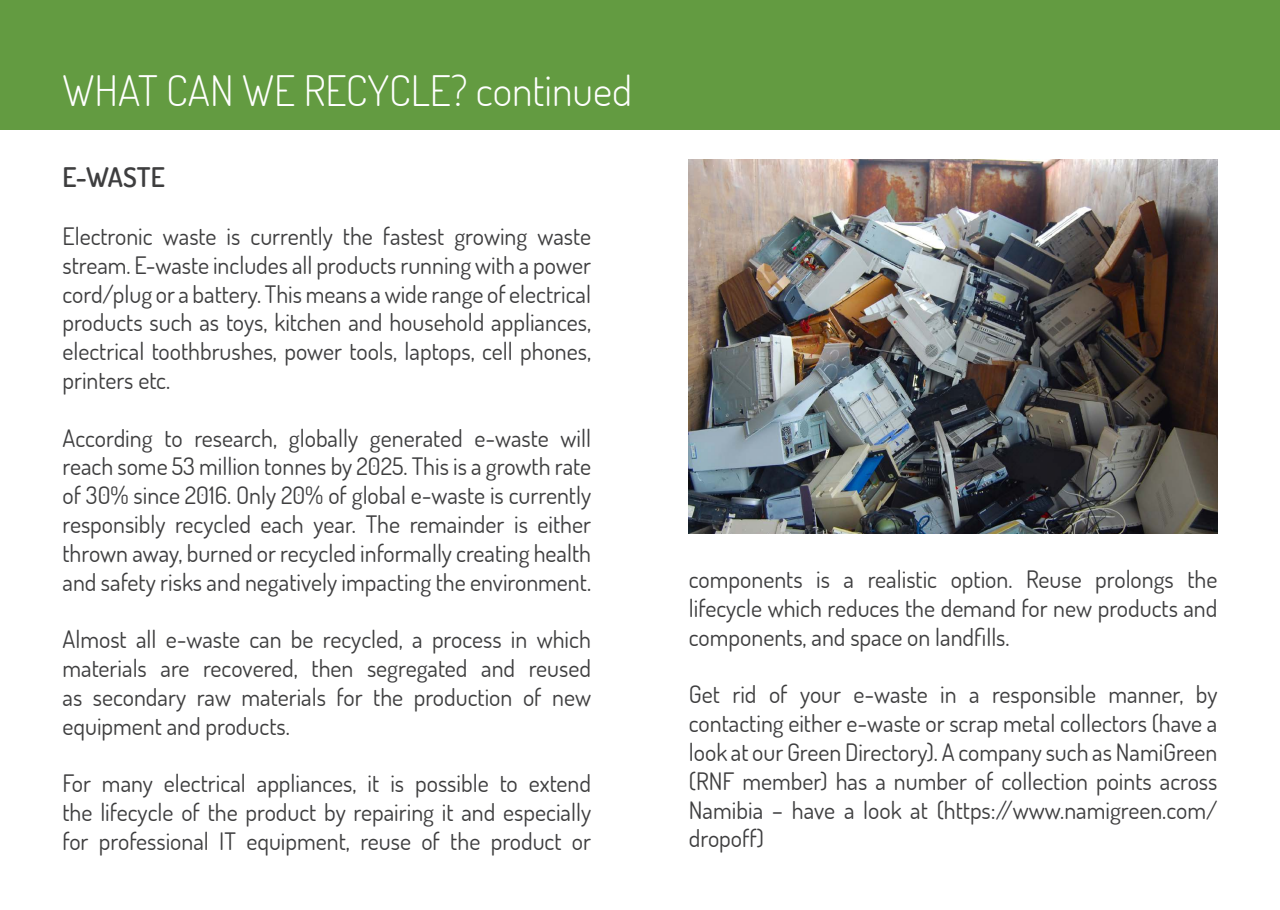
<style>
.page{position:relative;width:1280px;height:910px;background:#fff}
.page>*{position:absolute;margin:0;border:0;box-sizing:border-box;transform-origin:0 0}
.t1{font:300 42px "Dosis";color:#fff}
.t2{font:600 27px "Dosis";color:#3e3e3f}
.t3{font:24px/28.8px "Dosis";color:#3e3e3f;text-align:justify}
</style>
<div class="page">
<div style="left:0;top:0;width:1280px;height:130px;background:#639b41"></div>
<img style="left:689px;top:160px;width:528px;height:374px">
<h1 class="t1" style="left:63px;top:63px;width:571px">WHAT CAN WE RECYCLE? continued</h1>
<p class="t2" style="left:63px;top:160px;width:104px">E-WASTE</p>
<p class="t3" style="left:63px;top:221px;width:530px">Electronic waste is currently the fastest growing waste stream. E-waste includes all products running with a power cord/plug or a battery. This means a wide range of electrical products such as toys, kitchen and household appliances, electrical toothbrushes, power tools, laptops, cell phones, printers etc.</p>
<p class="t3" style="left:63px;top:423px;width:530px">According to research, globally generated e-waste will reach some 53 million tonnes by 2025. This is a growth rate of 30% since 2016. Only 20% of global e-waste is currently responsibly recycled each year. The remainder is either thrown away, burned or recycled informally creating health and safety risks and negatively impacting the environment.</p>
<p class="t3" style="left:63px;top:624px;width:530px">Almost all e-waste can be recycled, a process in which materials are recovered, then segregated and reused as secondary raw materials for the production of new equipment and products.</p>
<p class="t3" style="left:63px;top:768px;width:530px">For many electrical appliances, it is possible to extend the lifecycle of the product by repairing it and especially for professional IT equipment, reuse of the product or</p>
<p class="t3" style="left:689px;top:564px;width:530px">components is a realistic option. Reuse prolongs the lifecycle which reduces the demand for new products and components, and space on landfills.</p>
<p class="t3" style="left:689px;top:680px;width:530px">Get rid of your e-waste in a responsible manner, by contacting either e-waste or scrap metal collectors (have a look at our Green Directory). A company such as NamiGreen (RNF member) has a number of collection points across Namibia – have a look at (https://www.namigreen.com/ dropoff)</p>
</div>
